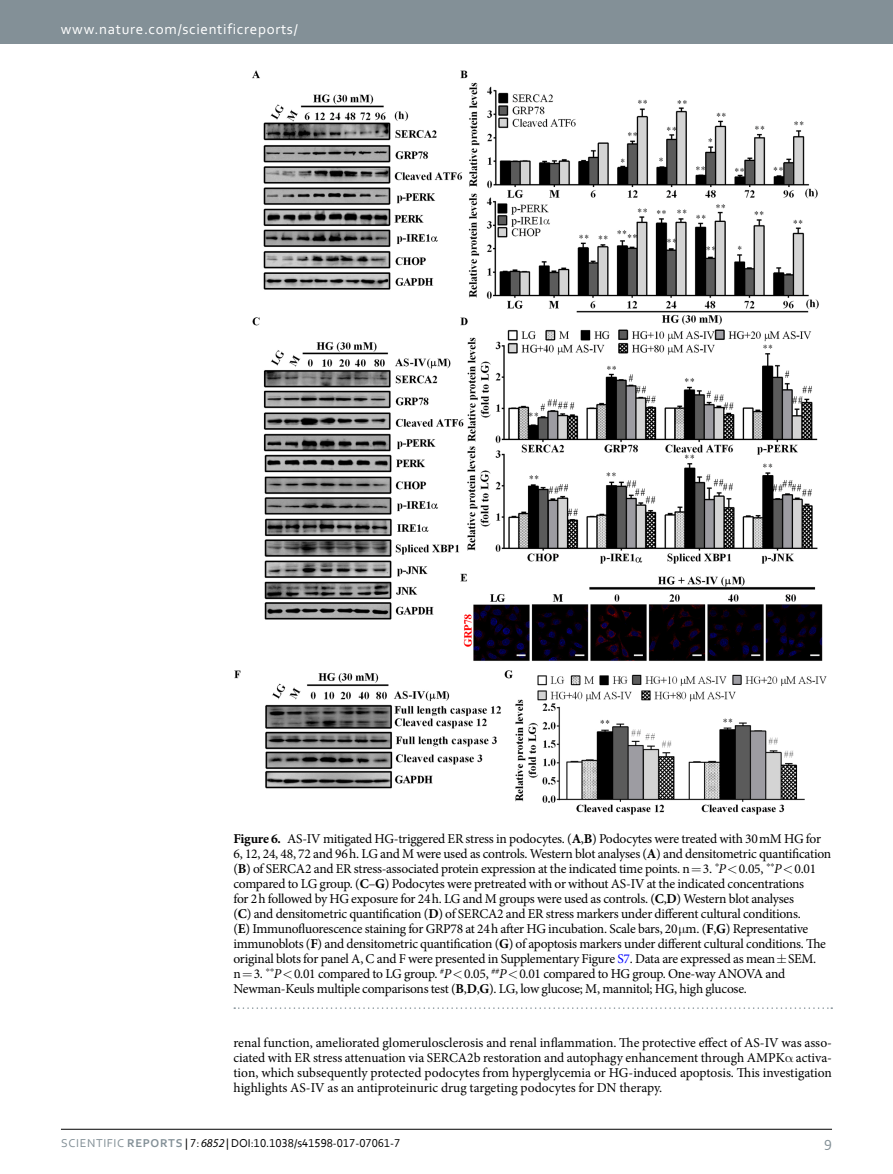
<style>
.page{position:relative;width:893px;height:1174px;background:#fff}
.page>*{position:absolute;margin:0;border:0;box-sizing:border-box;transform-origin:0 0}
.t1{font:15px "Corbel 2";letter-spacing:.045em;color:#fff}
.t2{font:15px "Corbel 2";color:#839097}
.t3{font:13.5px/15px "Minion Pro";letter-spacing:-.02em;color:#000;text-align:justify}
.t4{font:12px "Corbel";color:#000}
.s1{font-weight:700}
.s2{font-style:italic}
.s3{color:#00f}
.s4{font-family:"Corbel 2";color:#839097}
.s5{font-family:"Corbel Bold 2";color:#839097}
.s6{font-family:"Myriad Pro";font-style:italic}
</style>
<div class="page">
<div style="left:0;top:0;width:893px;height:43px;background:#839097"></div>
<hr style="left:61px;top:1129px;width:771px;height:1px;background:#000">
<img style="left:234px;top:70px;width:593px;height:745px">
<svg style="left:234px;top:1007px;width:598px;height:2px"></svg>
<p class="t1" style="left:61px;top:19px;width:238px">www.nature.com/scientificreports/</p>
<p class="t3" style="left:233px;top:831px;width:599px;text-align:left"><span class="s1">Figure 6.</span> AS-IV mitigated HG-triggered ER stress in podocytes. (<span class="s1">A</span>,<span class="s1">B</span>) Podocytes were treated with 30mM HG for 6, 12, 24, 48, 72 and 96h. LG and M were used as controls. Western blot analyses (<span class="s1">A</span>) and densitometric quantification (<span class="s1">B</span>) of SERCA2 and ER stress-associated protein expression at the indicated time points. n 3. <sup>*</sup><span class="s2">P</span> 0.05, <sup>**</sup><span class="s2">P</span> 0.01 compared to LG group. (<span class="s1">C</span>–<span class="s1">G</span>) Podocytes were pretreated with or without AS-IV at the indicated concentrations<br>for 2h followed by HG exposure for 24h. LG and M groups were used as controls. (<span class="s1">C</span>,<span class="s1">D</span>) Western blot analyses<br>(<span class="s1">C</span>) and densitometric quantification (<span class="s1">D</span>) of SERCA2 and ER stress markers under different cultural conditions.<br>(<span class="s1">E</span>) Immunofluorescence staining for GRP78 at 24h after HG incubation. Scale bars, 20 m. (<span class="s1">F</span>,<span class="s1">G</span>) Representative immunoblots (<span class="s1">F</span>) and densitometric quantification (<span class="s1">G</span>) of apoptosis markers under different cultural conditions. The original blots for panel A, C and F were presented in Supplementary Figure <span class="s3">S7</span>. Data are expressed as mean SEM.<br>n 3. <sup>**</sup><span class="s2">P</span> 0.01 compared to LG group. <sup>#</sup><span class="s2">P</span> 0.05, <sup>##</sup><span class="s2">P</span> 0.01 compared to HG group. One-way ANOVA and Newman-Keuls multiple comparisons test (<span class="s1">B</span>,<span class="s1">D</span>,<span class="s1">G</span>). LG, low glucose; M, mannitol; HG, high glucose.</p>
<p class="t3" style="left:233px;top:1035px;width:600px">renal function, ameliorated glomerulosclerosis and renal inflammation. The protective effect of AS-IV was asso&shy;ciated with ER stress attenuation via SERCA2b restoration and autophagy enhancement through AMPK activa&shy;tion, which subsequently protected podocytes from hyperglycemia or HG-induced apoptosis. This investigation highlights AS-IV as an antiproteinuric drug targeting podocytes for DN therapy.</p>
<p class="t4" style="left:61px;top:1135px;width:341px"><span class="s4">SCieNTifiC</span> <span class="s5">REPORTS</span> | 7: <span class="s6">6852</span> | DOI:10.1038/s41598-017-07061-7</p>
<p class="t2" style="left:824px;top:1132px;width:9px">9</p>
</div>
